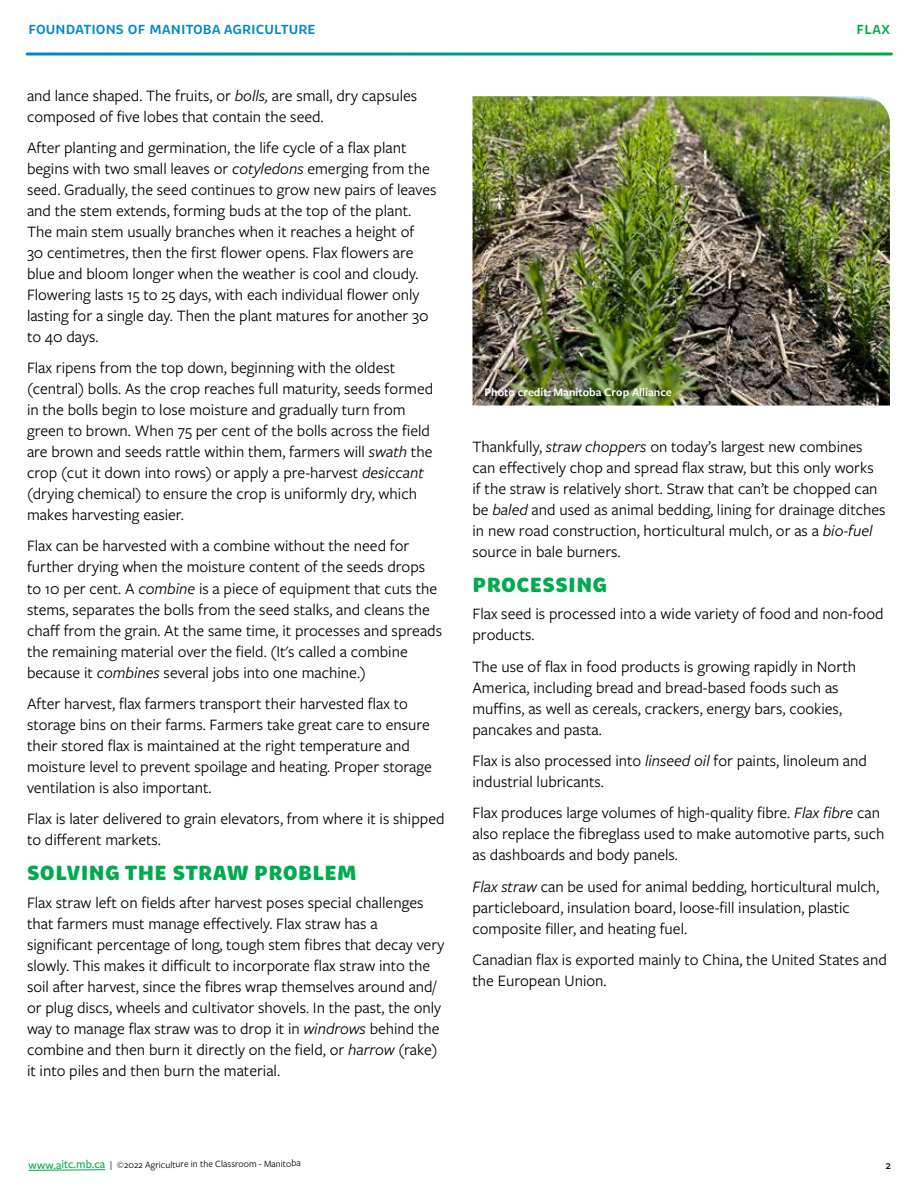
<style>
.page{position:relative;width:918px;height:1188px;background:#fff}
.page>*{position:absolute;margin:0;border:0;box-sizing:border-box;transform-origin:0 0}
.t1{font:900 21px "Brevia";letter-spacing:.015em;color:#00ab4e}
.t2{font:16.5px/21px "Freight Sans Pro";color:#000}
.t3{font:600 13.5px "Brevia";color:#0089c0}
.t4{font:600 13.5px "Brevia";color:#00ab4e}
.t5{font:600 12px "Freight Sans Pro";color:#fff}
.t6{font:500 12px "Freight Sans Pro";color:#000}
.t7{font:9.9px "Freight Sans Pro";letter-spacing:-.01em;color:#000}
.s1{font-style:italic}
.s2{font-weight:500;font-size:12px;color:#00ab4e}
</style>
<div class="page">
<svg style="left:28px;top:1169px;width:78px;height:2px"></svg>
<img style="left:473px;top:96px;width:417px;height:310px">
<svg style="left:27px;top:52px;width:865px;height:4px"></svg>
<p class="t3" style="left:29px;top:21px;width:289px">FOUNDATIONS OF MANITOBA AGRICULTURE</p>
<p class="t4" style="left:857px;top:21px;width:35px">FLAX</p>
<p class="t2" style="left:27px;top:84px;width:392px">and lance shaped. The fruits, or <span class="s1">bolls,</span> are small, dry capsules composed of five lobes that contain the seed.</p>
<p class="t2" style="left:27px;top:136px;width:411px">After planting and germination, the life cycle of a flax plant begins with two small leaves or <span class="s1">cotyledons</span> emerging from the seed. Gradually, the seed continues to grow new pairs of leaves and the stem extends, forming buds at the top of the plant.<br>The main stem usually branches when it reaches a height of<br>30 centimetres, then the first flower opens. Flax flowers are blue and bloom longer when the weather is cool and cloudy.<br>Flowering lasts 15 to 25 days, with each individual flower only lasting for a single day. Then the plant matures for another 30 to 40 days.</p>
<p class="t2" style="left:27px;top:357px;width:408px">Flax ripens from the top down, beginning with the oldest (central) bolls. As the crop reaches full maturity, seeds formed in the bolls begin to lose moisture and gradually turn from green to brown. When 75 per cent of the bolls across the field are brown and seeds rattle within them, farmers will <span class="s1">swath</span> the crop (cut it down into rows) or apply a pre-harvest <span class="s1">desiccant </span>(drying chemical) to ensure the crop is uniformly dry, which makes harvesting easier.</p>
<p class="t2" style="left:27px;top:535px;width:417px">Flax can be harvested with a combine without the need for further drying when the moisture content of the seeds drops to 10 per cent. A <span class="s1">combine</span> is a piece of equipment that cuts the stems, separates the bolls from the seed stalks, and cleans the chaff from the grain. At the same time, it processes and spreads the remaining material over the field. (It's called a combine because it <span class="s1">combines</span> several jobs into one machine.)</p>
<p class="t2" style="left:27px;top:692px;width:407px">After harvest, flax farmers transport their harvested flax to storage bins on their farms. Farmers take great care to ensure their stored flax is maintained at the right temperature and moisture level to prevent spoilage and heating. Proper storage ventilation is also important.</p>
<p class="t2" style="left:27px;top:808px;width:419px">Flax is later delivered to grain elevators, from where it is shipped to different markets.</p>
<p class="t1" style="left:27px;top:859px;width:331px">SOLVING THE STRAW PROBLEM</p>
<p class="t2" style="left:27px;top:891px;width:419px">Flax straw left on fields after harvest poses special challenges that farmers must manage effectively. Flax straw has a significant percentage of long, tough stem fibres that decay very slowly. This makes it difficult to incorporate flax straw into the soil after harvest, since the fibres wrap themselves around and/ or plug discs, wheels and cultivator shovels. In the past, the only way to manage flax straw was to drop it in <span class="s1">windrows</span> behind the combine and then burn it directly on the field, or <span class="s1">harrow</span> (rake) it into piles and then burn the material.</p>
<p class="t5" style="left:484px;top:384px;width:189px">Photo credit: Manitoba Crop Alliance</p>
<p class="t2" style="left:472px;top:435px;width:415px">Thankfully, <span class="s1">straw choppers</span> on today’s largest new combines can effectively chop and spread flax straw, but this only works if the straw is relatively short. Straw that can’t be chopped can be <span class="s1">baled</span> and used as animal bedding, lining for drainage ditches in new road construction, horticultural mulch, or as a <span class="s1">bio-fuel </span>source in bale burners.</p>
<p class="t1" style="left:473px;top:571px;width:136px">PROCESSING</p>
<p class="t2" style="left:472px;top:603px;width:413px">Flax seed is processed into a wide variety of food and non-food products.</p>
<p class="t2" style="left:472px;top:655px;width:385px">The use of flax in food products is growing rapidly in North America, including bread and bread-based foods such as muffins, as well as cereals, crackers, energy bars, cookies, pancakes and pasta.</p>
<p class="t2" style="left:472px;top:749px;width:396px">Flax is also processed into <span class="s1">linseed oil</span> for paints, linoleum and industrial lubricants.</p>
<p class="t2" style="left:472px;top:802px;width:414px">Flax produces large volumes of high-quality fibre. <span class="s1">Flax fibre</span> can also replace the fibreglass used to make automotive parts, such as dashboards and body panels.</p>
<p class="t2" style="left:472px;top:875px;width:408px"><span class="s1">Flax straw</span> can be used for animal bedding, horticultural mulch, particleboard, insulation board, loose-fill insulation, plastic composite filler, and heating fuel.</p>
<p class="t2" style="left:472px;top:948px;width:416px">Canadian flax is exported mainly to China, the United States and the European Union.</p>
<p class="t7" style="left:29px;top:1157px;width:274px"><span class="s2">www.aitc.mb.ca</span> | ©2022 Agriculture in the Classroom - Manitoba</p>
<p class="t6" style="left:886px;top:1157px;width:7px">2</p>
</div>
